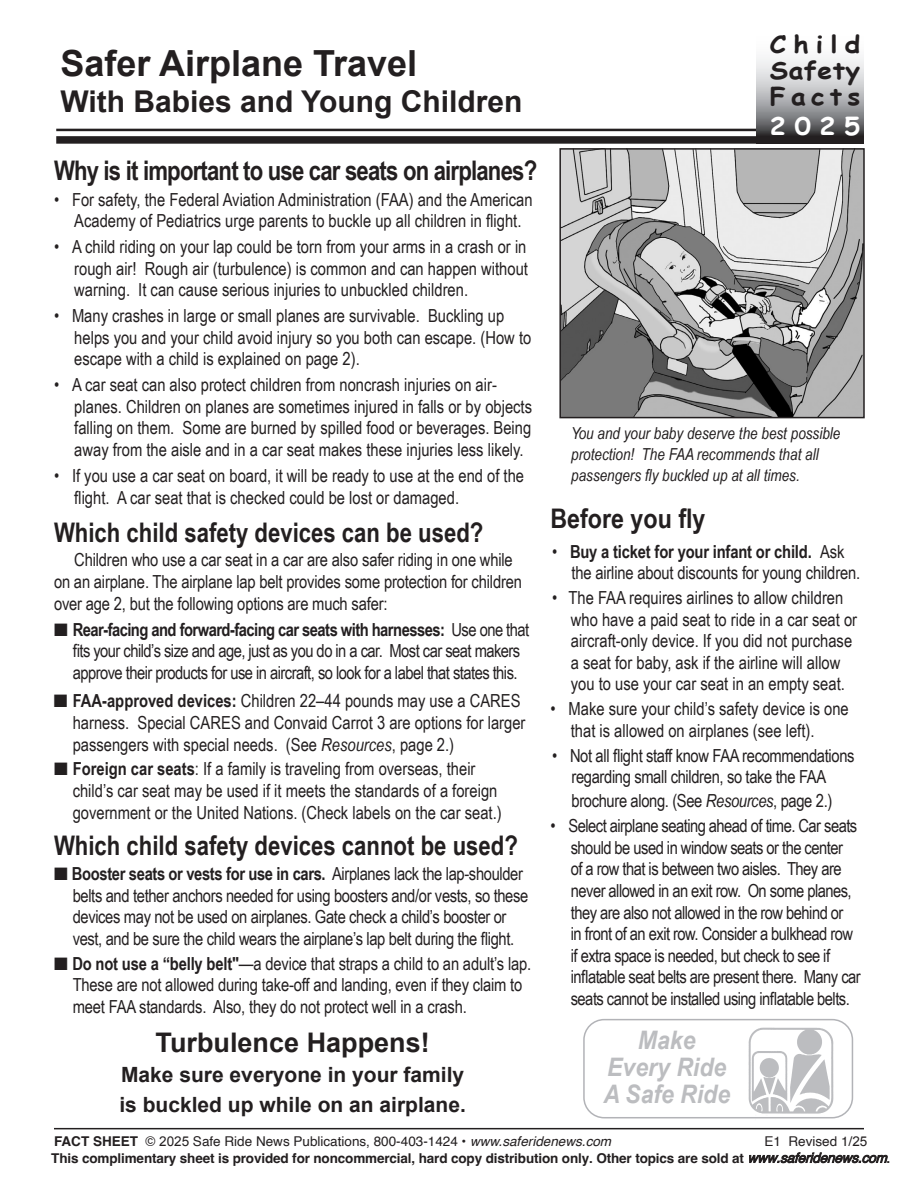
<style>
.page{position:relative;width:918px;height:1188px;background:#fff}
.page>*{position:absolute;margin:0;border:0;box-sizing:border-box;transform-origin:0 0}
.t1{font:700 36px "Arial";color:#231f20}
.t2{font:700 30px "Arial";color:#231f20}
.t3{font:700 27px "Arial Narrow";color:#231f20}
.t4{font:700 27px "Arial Narrow";letter-spacing:-.03em;color:#231f20}
.t5{font:700 27px "Arial";color:#231f20}
.t6{font:700 27px "Arial Narrow";color:#231f20;scale:1.05 1}
.t7{font:italic 700 25.5px/27px "Arial Narrow";color:#bcbdc0;text-align:center;scale:1.1 1}
.t8{font:700 24px/26.2px "Comic Sans MS";letter-spacing:.195em;color:#231f20;text-align:justify;scale:1.1 1}
.t9{font:700 24px "Comic Sans MS";color:#fff;scale:1.1 1}
.t10{font:700 21px/30px "Arial";color:#231f20}
.t11{font:18px/21.6px "Arial Narrow";color:#231f20}
.t12{font:18px/21.6px "Arial Narrow";letter-spacing:-.03em;color:#231f20}
.t13{font:18px/21.6px "Arial Narrow";letter-spacing:-.02em;color:#231f20;text-align:center}
.t14{font:italic 16.5px/21px "Arial Narrow";color:#231f20}
.t15{font:700 13.5px "Helvetica";letter-spacing:-.01em;color:#231f20}
.t16{font:13.5px "Helvetica";color:#231f20}
.s1{font-weight:700}
.s2{font-style:italic}
.s3{font-family:"Arial"}
.s4{font-weight:400;font-style:italic}
</style>
<div class="page">
<hr style="left:54px;top:1128px;width:810px;height:1px;background:#231f20">
<svg style="left:756px;top:58px;width:108px;height:86px;background:#9e9ea0"></svg>
<hr style="left:56px;top:129px;width:700px;height:2px;background:#231f20">
<div style="left:56px;top:136px;width:700px;height:8px;background:#231f20"></div>
<div style="left:583px;top:1019px;width:270px;height:99px;border:2px solid #b2b3b7;border-radius:20px"></div>
<img style="left:749px;top:1027px;width:84px;height:92px">
<img style="left:562px;top:151px;width:300px;height:264px">
<div style="left:559px;top:148px;width:306px;height:270px;border:2px solid #231f20"></div>
<h1 class="t1" style="left:60px;top:39px;width:358px">Safer Airplane Travel</h1>
<h2 class="t2" style="left:60px;top:81px;width:464px">With Babies and Young Children</h2>
<h3 class="t4" style="left:54px;top:150px;width:485px">Why is it important to use car seats on airplanes?</h3>
<p class="t11" style="left:54px;top:188px;width:480px;text-align:center">• For safety, the Federal Aviation Administration (FAA) and the American<br>Academy of Pediatrics urge parents to buckle up all children in flight.</p>
<p class="t11" style="left:74px;top:235px;width:455px;text-align:justify;text-indent:-20px">• A child riding on your lap could be torn from your arms in a crash or in rough air! Rough air (turbulence) is common and can happen without warning. It can cause serious injuries to unbuckled children.</p>
<p class="t11" style="left:74px;top:304px;width:459px;text-indent:-20px">• Many crashes in large or small planes are survivable. Buckling up helps you and your child avoid injury so you both can escape. (How to escape with a child is explained on page 2).</p>
<p class="t11" style="left:74px;top:373px;width:459px;text-indent:-20px">• A car seat can also protect children from noncrash injuries on air&shy;planes. Children on planes are sometimes injured in falls or by objects falling on them. Some are burned by spilled food or beverages. Being away from the aisle and in a car seat makes these injuries less likely.</p>
<p class="t11" style="left:74px;top:464px;width:451px;text-indent:-20px">• If you use a car seat on board, it will be ready to use at the end of the flight. A car seat that is checked could be lost or damaged.</p>
<h3 class="t3" style="left:54px;top:512px;width:431px">Which child safety devices can be used?</h3>
<p class="t11" style="left:54px;top:549px;width:470px;text-indent:20px">Children who use a car seat in a car are also safer riding in one while on an airplane. The airplane lap belt provides some protection for children over age 2, but the following options are much safer:</p>
<p class="t12" style="left:54px;top:618px;width:477px;text-align:center">■ <span class="s1">Rear-facing and forward-facing car seats with harnesses:</span> Use one that fits your child’s size and age, just as you do in a car. Most car seat makers approve their products for use in aircraft, so look for a label that states this.</p>
<p class="t11" style="left:73px;top:690px;width:454px;text-indent:-19px">■ <span class="s1">FAA-approved devices:</span> Children 22–44 pounds may use a CARES harness. Special CARES and Convaid Carrot 3 are options for larger passengers with special needs. (See <span class="s2">Resources</span>, page 2.)</p>
<p class="t11" style="left:73px;top:758px;width:431px;text-indent:-19px">■ <span class="s1">Foreign car seats</span>: If a family is traveling from overseas, their child’s car seat may be used if it meets the standards of a foreign government or the United Nations. (Check labels on the car seat.)</p>
<h3 class="t3" style="left:54px;top:825px;width:465px">Which child safety devices cannot be used?</h3>
<p class="t13" style="left:73px;top:862px;width:457px;text-align:left;text-indent:-19px">■ <span class="s1">Booster seats or vests for use in cars.</span> Airplanes lack the lap-shoulder belts and tether anchors needed for using boosters and/or vests, so these devices may not be used on airplanes. Gate check a child’s booster or vest, and be sure the child wears the airplane’s lap belt during the flight.</p>
<p class="t11" style="left:73px;top:952px;width:460px;text-indent:-19px">■ <span class="s1">Do not use a “belly belt"</span>—a device that straps a child to an adult’s lap.<br>These are not allowed during take-off and landing, even if they claim to meet FAA standards. Also, they do not protect well in a crash.</p>
<h3 class="t5" style="left:156px;top:1025px;width:276px">Turbulence Happens!</h3>
<p class="t10" style="left:119px;top:1060px;width:348px">Make sure everyone in your family is buckled up while on an airplane.</p>
<h3 class="t8" style="left:770px;top:30px;width:84px">Child Safety Facts</h3>
<h3 class="t9" style="left:770px;top:108px;width:84px">2025</h3>
<p class="t14" style="left:571px;top:423px;width:271px">You and your baby deserve the best possible protection! The FAA recommends that all passengers fly buckled up at all times.</p>
<h3 class="t6" style="left:550px;top:498px;width:149px">Before you fly</h3>
<p class="t11" style="left:571px;top:540px;width:290px;text-indent:-19px">• <span class="s1">Buy a ticket for your infant or child.</span> Ask the airline about discounts for young children.</p>
<p class="t11" style="left:571px;top:586px;width:288px;text-indent:-19px">• The FAA requires airlines to allow children who have a paid seat to ride in a car seat or aircraft-only device. If you did not purchase a seat for baby, ask if the airline will allow you to use your car seat in an empty seat.</p>
<p class="t11" style="left:571px;top:697px;width:280px;text-indent:-20px">• Make sure your child’s safety device is one that is allowed on airplanes (see left).</p>
<p class="t13" style="left:552px;top:744px;width:304px">• Not all flight staff know FAA recommendations regarding small children, so take the FAA</p>
<p class="t13" style="left:572px;top:790px;width:262px">brochure along. (See <span class="s2">Resources</span>, page 2.)</p>
<p class="t12" style="left:571px;top:814px;width:291px;text-indent:-20px">• Select airplane seating ahead of time. Car seats should be used in window seats or the center<br>of a row that is between two aisles. They are never allowed in an exit row. On some planes, they are also not allowed in the row behind or<br>in front of an exit row. Consider a bulkhead row if extra space is needed, but check to see if inflatable seat belts are present there. Many car seats cannot be installed using inflatable belts.</p>
<h3 class="t7" style="left:603px;top:1026px;width:117px">Make<br>Every Ride<br>A Safe Ride</h3>
<p class="t16" style="left:54px;top:1130px;width:559px"><span class="s1">FACT SHEET</span> © <span class="s3">2025</span> Safe Ride News Publications, 800-403-1424 • <span class="s2">www.saferidenews.com</span></p>
<p class="t16" style="left:765px;top:1130px;width:104px">E1 Revised 1/<span class="s3">25</span></p>
<p class="t15" style="left:51px;top:1150px;width:843px">This complimentary sheet is provided for noncommercial, hard copy distribution only. Other topics are sold at <span class="s4">www.saferidenews.com</span>.</p>
</div>
